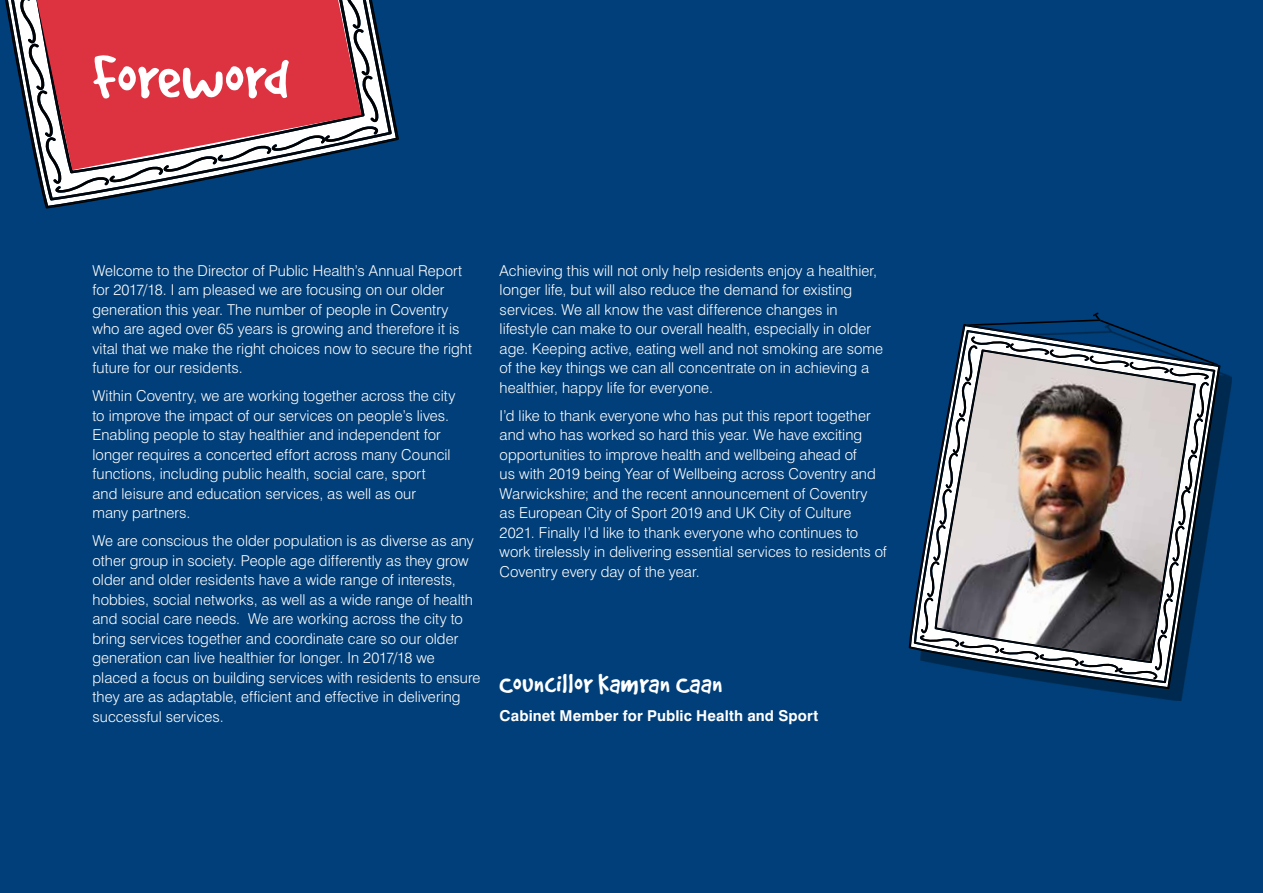
<style>
.page{position:relative;width:1263px;height:893px;background:#003f79}
.page>*{position:absolute;margin:0;border:0;box-sizing:border-box;transform-origin:0 0}
.t1{font:67.5px "Good Dog";letter-spacing:.02em;color:#fff}
.t2{font:30px "Good Dog";letter-spacing:.01em;color:#fff}
.t3{font:300 15px/19.5px "Swiss 721 BT";letter-spacing:.005em;color:#fff}
.t4{font:700 15px "Swiss 721 BT";letter-spacing:.01em;color:#fff}
</style>
<div class="page">
<svg style="left:44px;top:104px;width:353px;height:103px"></svg>
<svg style="left:42px;top:31px;width:348px;height:168px"></svg>
<svg style="left:6px;top:0;width:14px;height:83px"></svg>
<svg style="left:20px;top:0;width:358px;height:193px"></svg>
<svg style="left:37px;top:0;width:324px;height:170px;background:#cd4a56"></svg>
<div style="left:920px;top:324px;width:312px;height:377px;background:#000;opacity:.35"></div>
<svg style="left:910px;top:325px;width:309px;height:363px"></svg>
<svg style="left:915px;top:331px;width:299px;height:351px"></svg>
<img style="left:920px;top:312px;width:298px;height:367px">
<h1 class="t1" style="left:92px;top:42px;width:198px">Foreword</h1>
<p class="t3" style="left:92px;top:261px;width:381px">Welcome to the Director of Public Health’s Annual Report for 2017/18. I am pleased we are focusing on our older generation this year. The number of people in Coventry who are aged over 65 years is growing and therefore it is vital that we make the right choices now to secure the right future for our residents.</p>
<p class="t3" style="left:92px;top:386px;width:364px">Within Coventry, we are working together across the city to improve the impact of our services on people’s lives.<br>Enabling people to stay healthier and independent for longer requires a concerted effort across many Council functions, including public health, social care, sport<br>and leisure and education services, as well as our many partners.</p>
<p class="t3" style="left:92px;top:531px;width:389px">We are conscious the older population is as diverse as any other group in society. People age differently as they grow older and older residents have a wide range of interests, hobbies, social networks, as well as a wide range of health and social care needs. We are working across the city to bring services together and coordinate care so our older generation can live healthier for longer. In 2017/18 we placed a focus on building services with residents to ensure they are as adaptable, efficient and effective in delivering successful services.</p>
<p class="t3" style="left:500px;top:261px;width:385px">Achieving this will not only help residents enjoy a healthier, longer life, but will also reduce the demand for existing services. We all know the vast difference changes in lifestyle can make to our overall health, especially in older age. Keeping active, eating well and not smoking are some of the key things we can all concentrate on in achieving a healthier, happy life for everyone.</p>
<p class="t3" style="left:500px;top:406px;width:389px">I’d like to thank everyone who has put this report together and who has worked so hard this year. We have exciting opportunities to improve health and wellbeing ahead of<br>us with 2019 being Year of Wellbeing across Coventry and Warwickshire; and the recent announcement of Coventry<br>as European City of Sport 2019 and UK City of Culture 2021. Finally I’d like to thank everyone who continues to work tirelessly in delivering essential services to residents of Coventry every day of the year.</p>
<h2 class="t2" style="left:500px;top:668px;width:225px">Councillor Kamran Caan</h2>
<p class="t4" style="left:500px;top:706px;width:320px">Cabinet Member for Public Health and Sport</p>
</div>
